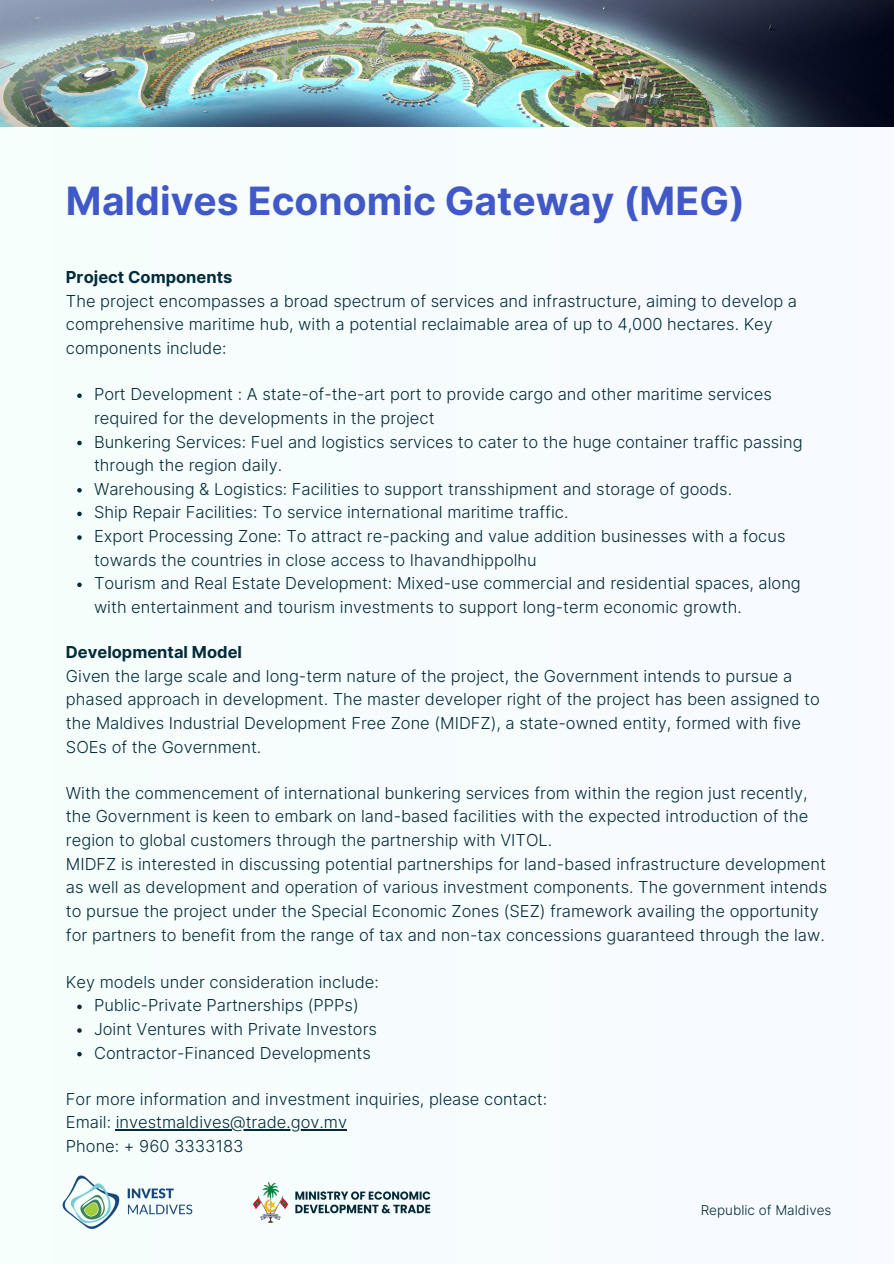
<style>
.page{position:relative;width:894px;height:1264px;background:#fff}
.page>*{position:absolute;margin:0;border:0;box-sizing:border-box;transform-origin:0 0}
.t1{font:700 39px "Inter";color:#4058c8}
.t2{font:300 16.5px/23.7px "Inter";color:#042b39}
.t3{font:300 13.5px "Inter";color:#042b39}
.s1{font-weight:700}
</style>
<div class="page">
<div style="left:0;top:0;width:893px;height:1263px;background:#f6fcfd"></div>
<img style="left:0;top:0;width:893px;height:126px">
<img style="left:62px;top:1175px;width:131px;height:54px">
<img style="left:254px;top:1182px;width:176px;height:39px">
<svg style="left:77px;top:393px;width:5px;height:5px"></svg>
<svg style="left:77px;top:441px;width:5px;height:4px"></svg>
<svg style="left:77px;top:488px;width:5px;height:4px"></svg>
<svg style="left:77px;top:511px;width:5px;height:5px"></svg>
<svg style="left:77px;top:535px;width:5px;height:5px"></svg>
<svg style="left:77px;top:582px;width:5px;height:5px"></svg>
<svg style="left:77px;top:1004px;width:5px;height:5px"></svg>
<svg style="left:77px;top:1028px;width:5px;height:4px"></svg>
<svg style="left:77px;top:1051px;width:5px;height:5px"></svg>
<hr style="left:116px;top:1129px;width:231px;height:1px;background:#042b39">
<p class="t1" style="left:66px;top:178px;width:680px">Maldives Economic Gateway (MEG)</p>
<p class="t2" style="left:66px;top:265px;width:732px"><span class="s1">Project Components<br></span>The project encompasses a broad spectrum of services and infrastructure, aiming to develop a comprehensive maritime hub, with a potential reclaimable area of up to 4,000 hectares. Key components include:</p>
<p class="t2" style="left:94px;top:382px;width:679px">Port Development : A state-of-the-art port to provide cargo and other maritime services required for the developments in the project</p>
<p class="t2" style="left:94px;top:429px;width:709px">Bunkering Services: Fuel and logistics services to cater to the huge container traffic passing through the region daily.</p>
<p class="t2" style="left:94px;top:477px;width:639px">Warehousing &amp; Logistics: Facilities to support transshipment and storage of goods.</p>
<p class="t2" style="left:94px;top:500px;width:476px">Ship Repair Facilities: To service international maritime traffic.</p>
<p class="t2" style="left:94px;top:524px;width:692px">Export Processing Zone: To attract re-packing and value addition businesses with a focus towards the countries in close access to Ihavandhippolhu</p>
<h2 class="t2" style="left:94px;top:571px;width:708px">Tourism and Real Estate Development: Mixed-use commercial and residential spaces, along with entertainment and tourism investments to support long-term economic growth.</h2>
<h2 class="t2" style="left:66px;top:640px;width:755px"><span class="s1">Developmental Model<br></span>Given the large scale and long-term nature of the project, the Government intends to pursue a phased approach in development. The master developer right of the project has been assigned to the Maldives Industrial Development Free Zone (MIDFZ), a state-owned entity, formed with five SOEs of the Government.</h2>
<h2 class="t2" style="left:66px;top:780px;width:762px">With the commencement of international bunkering services from within the region just recently, the Government is keen to embark on land-based facilities with the expected introduction of the region to global customers through the partnership with VITOL.<br>MIDFZ is interested in discussing potential partnerships for land-based infrastructure development as well as development and operation of various investment components. The government intends to pursue the project under the Special Economic Zones (SEZ) framework availing the opportunity for partners to benefit from the range of tax and non-tax concessions guaranteed through the law.</h2>
<p class="t2" style="left:66px;top:969px;width:314px">Key models under consideration include:</p>
<p class="t2" style="left:94px;top:993px;width:266px">Public-Private Partnerships (PPPs)</p>
<p class="t2" style="left:94px;top:1017px;width:284px">Joint Ventures with Private Investors</p>
<h2 class="t2" style="left:94px;top:1040px;width:278px">Contractor-Financed Developments</h2>
<p class="t2" style="left:66px;top:1086px;width:482px">For more information and investment inquiries, please contact:<br>Email: investmaldives@trade.gov.mv</p>
<p class="t2" style="left:66px;top:1134px;width:179px">Phone: + 960 3333183</p>
<p class="t3" style="left:700px;top:1201px;width:132px">Republic of Maldives</p>
</div>
